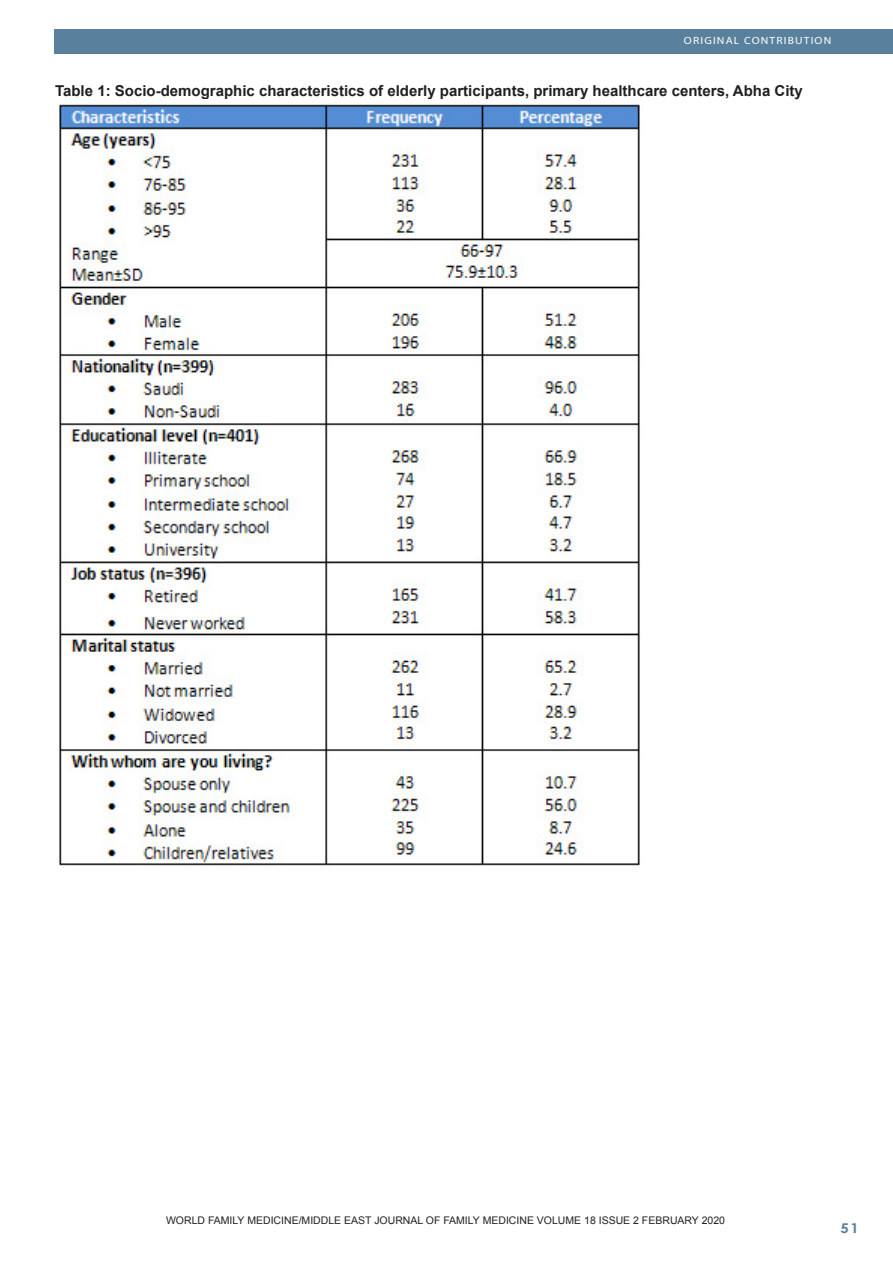
<style>
.page{position:relative;width:893px;height:1263px;background:#fff}
.page>*{position:absolute;margin:0;border:0;box-sizing:border-box;transform-origin:0 0}
.Footnote_Text{font:700 15px "Arial";color:#231f20}
.t1{font:700 13.5px "Century Gothic";color:#59809c;scale:1.1 1}
.Footnote_Text-2{font:10.5px "Arial";color:#231f20}
.t2{font:10.5px "Myriad";letter-spacing:.1em;color:#fff;scale:1.1 1}
</style>
<div class="page">
<div style="left:54px;top:30px;width:839px;height:24px;background:#59809c"></div>
<img style="left:59px;top:102px;width:581px;height:766px">
<p class="t2" style="left:684px;top:35px;width:135px">ORIGINAL CONTRIBUTION</p>
<p class="Footnote_Text" style="left:55px;top:81px;width:749px">Table 1: Socio-demographic characteristics of elderly participants, primary healthcare centers, Abha City</p>
<p class="Footnote_Text-2" style="left:166px;top:1214px;width:560px">WORLD FAMILY MEDICINE/MIDDLE EAST JOURNAL OF FAMILY MEDICINE VOLUME 18 ISSUE 2 FEBRUARY 2020</p>
<p class="t1" style="left:840px;top:1218px;width:18px">51</p>
</div>
